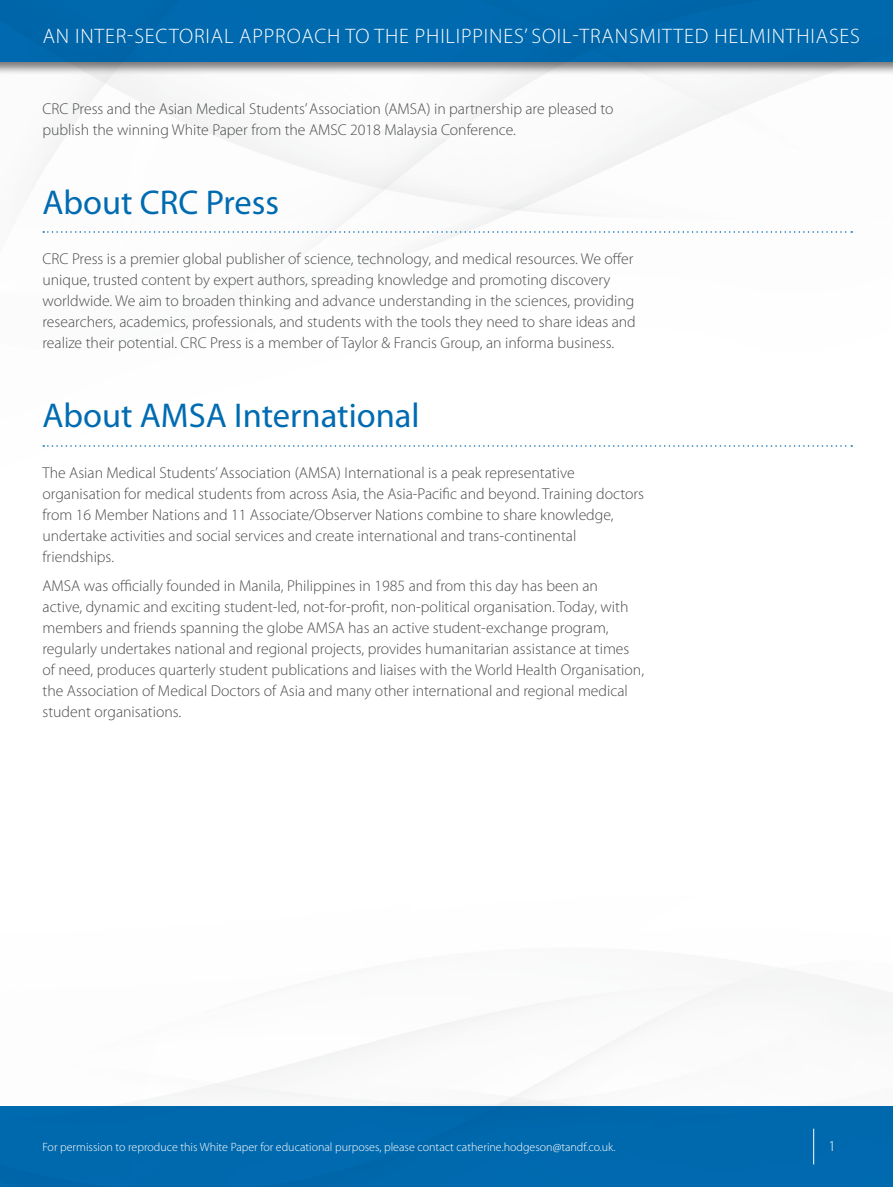
<style>
.page{position:relative;width:893px;height:1187px;background:#fff}
.page>*{position:absolute;margin:0;border:0;box-sizing:border-box;transform-origin:0 0}
.t1{font:34.5px "Myriad Pro";color:#006bb1}
.t2{font:300 21px "Myriad Pro";letter-spacing:.04em;color:#fff}
.t3{font:300 15.75px/21px "Myriad Pro";color:#4b4c4d}
.t4{font:300 15px "Myriad Pro";color:#fff}
.t5{font:300 12px "Myriad Pro";color:#fff}
</style>
<div class="page">
<img style="left:30px;top:76px;width:863px;height:1030px">
<div style="left:0;top:1106px;width:893px;height:80px;background:#006bb1"></div>
<div style="left:0;top:0;width:893px;height:76px;background:#231f20;opacity:.6"></div>
<div style="left:0;top:0;width:893px;height:62px;background:#006bb1"></div>
<hr style="left:813px;top:1128px;width:1px;height:36px;background:#fff">
<svg style="left:43px;top:231px;width:809px;height:2px"></svg>
<svg style="left:43px;top:445px;width:809px;height:1px"></svg>
<h2 class="t2" style="left:43px;top:24px;width:819px">AN INTER-SECTORIAL APPROACH TO THE PHILIPPINES’ SOIL-TRANSMITTED HELMINTHIASES</h2>
<p class="t3" style="left:43px;top:98px;width:573px">CRC Press and the Asian Medical Students’ Association (AMSA) in partnership are pleased to publish the winning White Paper from the AMSC 2018 Malaysia Conference.</p>
<h1 class="t1" style="left:43px;top:183px;width:238px">About CRC Press</h1>
<p class="t3" style="left:43px;top:249px;width:595px">CRC Press is a premier global publisher of science, technology, and medical resources. We offer unique, trusted content by expert authors, spreading knowledge and promoting discovery worldwide. We aim to broaden thinking and advance understanding in the sciences, providing researchers, academics, professionals, and students with the tools they need to share ideas and realize their potential. CRC Press is a member of Taylor &amp; Francis Group, an informa business.</p>
<h1 class="t1" style="left:43px;top:396px;width:379px">About AMSA International</h1>
<p class="t3" style="left:43px;top:462px;width:603px">The Asian Medical Students’ Association (AMSA) International is a peak representative organisation for medical students from across Asia, the Asia-Pacific and beyond. Training doctors from 16 Member Nations and 11 Associate/Observer Nations combine to share knowledge, undertake activities and social services and create international and trans-continental friendships.</p>
<p class="t3" style="left:43px;top:575px;width:603px">AMSA was officially founded in Manila, Philippines in 1985 and from this day has been an<br>active, dynamic and exciting student-led, not-for-profit, non-political organisation. Today, with members and friends spanning the globe AMSA has an active student-exchange program, regularly undertakes national and regional projects, provides humanitarian assistance at times of need, produces quarterly student publications and liaises with the World Health Organisation, the Association of Medical Doctors of Asia and many other international and regional medical student organisations.</p>
<p class="t5" style="left:43px;top:1140px;width:575px">For permission to reproduce this White Paper for educational purposes, please contact catherine.hodgeson@tandf.co.uk.</p>
<p class="t4" style="left:828px;top:1137px;width:9px">1</p>
</div>
